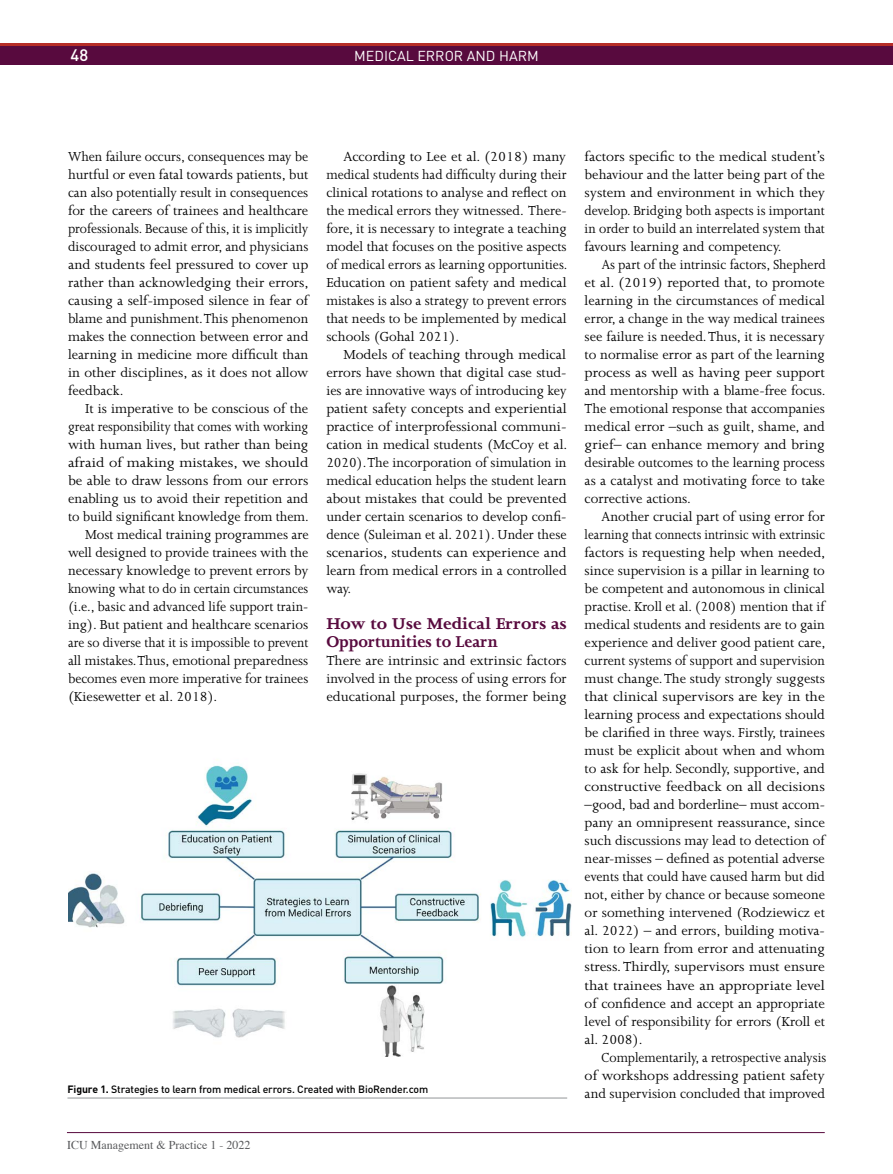
<style>
.page{position:relative;width:893px;height:1174px;background:#fff}
.page>*{position:absolute;margin:0;border:0;box-sizing:border-box;transform-origin:0 0}
.t1{font:700 18px/18px "Joanna";color:#580a3e;scale:1.09 1}
.t2{font:500 16.5px "DIN Pro";color:#fff}
.t3{font:15px/18px "Joanna";color:#000;text-align:justify}
.t4{font:15px/18px "Joanna";color:#000;text-align:justify;scale:.96 1}
.t5{font:15px/18px "Joanna";color:#000;text-align:justify;scale:1.04 1}
.t6{font:15px/18px "Joanna";color:#000;text-align:justify;scale:.94 1}
.t7{font:15px "Joanna";color:#000;scale:.92 1}
.t8{font:15px "Joanna";color:#000;scale:.93 1}
.t9{font:15px "Joanna";color:#000;scale:.91 1}
.t10{font:15px "Joanna";color:#000;scale:1.08 1}
.t11{font:14.25px "DIN";color:#fff}
.t12{font:12px "Times";color:#58595b}
.t13{font:500 10.5px "DIN Pro";letter-spacing:-.01em;color:#000}
.s1{font-weight:700}
</style>
<div class="page">
<div style="left:0;top:46px;width:893px;height:19px;background:#580a3e"></div>
<hr style="left:0;top:44px;width:893px;height:2px;background:#b62d27">
<hr style="left:67px;top:1132px;width:758px;height:1px;background:#580a3e">
<img style="left:68px;top:765px;width:503px;height:291px">
<hr style="left:67px;top:1097px;width:500px;height:1px;background:#939598">
<p class="t2" style="left:71px;top:44px;width:19px">48</p>
<p class="t11" style="left:354px;top:47px;width:186px">MEDICAL ERROR AND HARM</p>
<p class="t4" style="left:68px;top:148px;width:252px">When failure occurs, consequences may be hurtful or even fatal towards patients, but can also potentially result in consequences for the careers of trainees and healthcare professionals. Because of this, it is implicitly discouraged to admit error, and physicians and students feel pressured to cover up rather than acknowledging their errors, causing a self-imposed silence in fear of blame and punishment. This phenomenon makes the connection between error and learning in medicine more difficult than in other disciplines, as it does not allow feedback.</p>
<p class="t3" style="left:85px;top:400px;width:225px">It is imperative to be conscious of the</p>
<p class="t7" style="left:68px;top:419px;width:263px">great responsibility that comes with working</p>
<p class="t3" style="left:68px;top:436px;width:242px">with human lives, but rather than being</p>
<p class="t10" style="left:68px;top:455px;width:224px">afraid of making mistakes, we should</p>
<p class="t3" style="left:68px;top:472px;width:242px">be able to draw lessons from our errors</p>
<p class="t3" style="left:68px;top:490px;width:242px">enabling us to avoid their repetition and</p>
<p class="t3" style="left:68px;top:508px;width:242px">to build significant knowledge from them.</p>
<p class="t3" style="left:85px;top:526px;width:225px">Most medical training programmes are</p>
<p class="t3" style="left:68px;top:544px;width:242px">well designed to provide trainees with the</p>
<p class="t3" style="left:68px;top:562px;width:242px">necessary knowledge to prevent errors by</p>
<p class="t9" style="left:68px;top:581px;width:266px">knowing what to do in certain circumstances</p>
<p class="t4" style="left:68px;top:598px;width:252px">(i.e., basic and advanced life support train-</p>
<p class="t3" style="left:68px;top:616px;width:242px">ing). But patient and healthcare scenarios</p>
<p class="t8" style="left:68px;top:635px;width:260px">are so diverse that it is impossible to prevent</p>
<p class="t3" style="left:68px;top:652px;width:242px">all mistakes. Thus, emotional preparedness</p>
<p class="t4" style="left:68px;top:670px;width:252px">becomes even more imperative for trainees</p>
<p class="t3" style="left:68px;top:688px;width:151px">(Kiesewetter et al. 2018).</p>
<p class="t3" style="left:326px;top:148px;width:242px;text-indent:17px">According to Lee et al. (2018) many medical students had difficulty during their clinical rotations to analyse and reflect on the medical errors they witnessed. There&shy;fore, it is necessary to integrate a teaching model that focuses on the positive aspects of medical errors as learning opportunities.<br>Education on patient safety and medical mistakes is also a strategy to prevent errors that needs to be implemented by medical schools (Gohal 2021).</p>
<p class="t3" style="left:326px;top:346px;width:242px;text-indent:17px">Models of teaching through medical errors have shown that digital case stud&shy;ies are innovative ways of introducing key patient safety concepts and experiential practice of interprofessional communi&shy;cation in medical students (McCoy et al.<br>2020). The incorporation of simulation in medical education helps the student learn about mistakes that could be prevented under certain scenarios to develop confi&shy;dence (Suleiman et al. 2021). Under these scenarios, students can experience and learn from medical errors in a controlled way.</p>
<p class="t1" style="left:326px;top:615px;width:222px">How to Use Medical Errors as<br>Opportunities to Learn</p>
<p class="t5" style="left:326px;top:652px;width:233px">There are intrinsic and extrinsic factors involved in the process of using errors for educational purposes, the former being</p>
<p class="t13" style="left:67px;top:1082px;width:362px"><span class="s1">Figure 1.</span> Strategies to learn from medical errors. Created with BioRender.com</p>
<p class="t12" style="left:67px;top:1134px;width:185px">ICU Management &amp; Practice 1 - 2022</p>
<p class="t5" style="left:585px;top:148px;width:233px">factors specific to the medical student’s behaviour and the latter being part of the system and environment in which they develop. Bridging both aspects is important in order to build an interrelated system that favours learning and competency.</p>
<p class="t4" style="left:585px;top:256px;width:253px;text-indent:17px">As part of the intrinsic factors, Shepherd et al. (2019) reported that, to promote learning in the circumstances of medical error, a change in the way medical trainees see failure is needed. Thus, it is necessary to normalise error as part of the learning process as well as having peer support and mentorship with a blame-free focus.<br>The emotional response that accompanies medical error –such as guilt, shame, and grief– can enhance memory and bring desirable outcomes to the learning process as a catalyst and motivating force to take corrective actions.</p>
<p class="t3" style="left:585px;top:508px;width:242px;text-indent:17px">Another crucial part of using error for learning that connects intrinsic with extrinsic factors is requesting help when needed, since supervision is a pillar in learning to be competent and autonomous in clinical practise. Kroll et al. (2008) mention that if medical students and residents are to gain experience and deliver good patient care, current systems of support and supervision must change. The study strongly suggests that clinical supervisors are key in the learning process and expectations should be clarified in three ways. Firstly, trainees must be explicit about when and whom to ask for help. Secondly, supportive, and constructive feedback on all decisions –good, bad and borderline– must accom&shy;pany an omnipresent reassurance, since such discussions may lead to detection of near-misses – defined as potential adverse events that could have caused harm but did not, either by chance or because someone or something intervened (Rodziewicz et al. 2022) – and errors, building motiva&shy;tion to learn from error and attenuating stress. Thirdly, supervisors must ensure that trainees have an appropriate level of confidence and accept an appropriate level of responsibility for errors (Kroll et al. 2008).</p>
<p class="t6" style="left:585px;top:1048px;width:259px;text-indent:17px">Complementarily, a retrospective analysis of workshops addressing patient safety and supervision concluded that improved</p>
</div>
